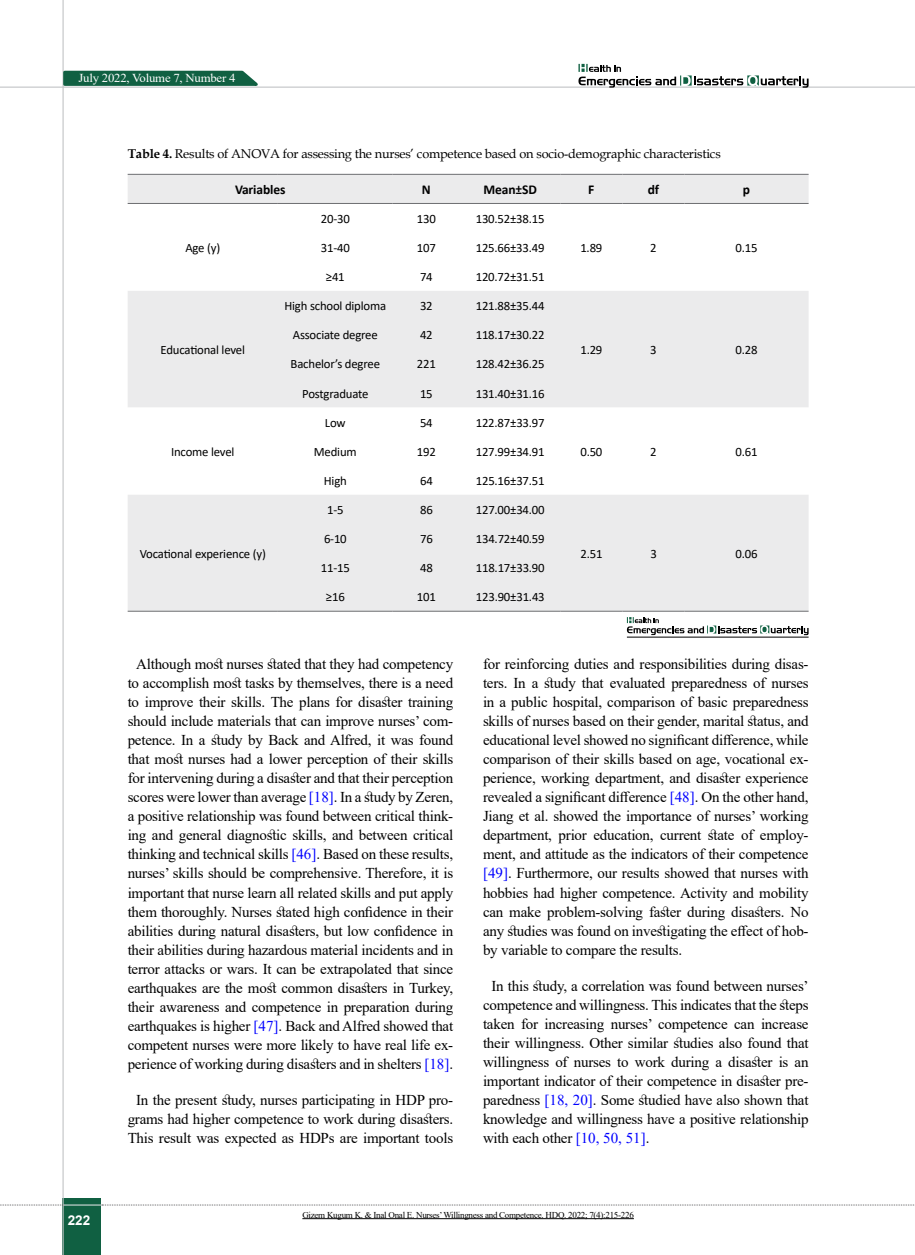
<style>
.page{position:relative;width:915px;height:1255px;background:#fff}
.page>*{position:absolute;margin:0;border:0;box-sizing:border-box;transform-origin:0 0}
.t1{font:15px/19px "Times New Roman";letter-spacing:-.015em;color:#000;text-align:center}
.t2{font:700 13.5px "Calibri";letter-spacing:-.01em;color:#000}
.t3{font:700 13.5px "Arial";color:#fff}
.t4{font:12.75px "Calibri";letter-spacing:-.015em;color:#000}
.t5{font:12.75px "Book Antiqua";letter-spacing:-.015em;color:#000}
.t6{font:12.15px "Times New Roman";letter-spacing:-.015em;color:#fff;scale:1.05 1}
.t7{font:9px "Times New Roman";letter-spacing:-.03em;color:#000}
.s1{font-weight:700}
.s2{color:#00f}
</style>
<div class="page">
<div style="left:63px;top:1198px;width:38px;height:56px;background:#106042"></div>
<hr style="left:62px;top:0;width:2px;height:1254px;background:#c2c4c6">
<hr style="left:0;top:87px;width:914px;height:1px;background:#c2c4c6">
<hr style="left:63px;top:1204px;width:38px;height:1px;background:#ebebec">
<svg style="left:0;top:1204px;width:63px;height:1px"></svg>
<svg style="left:102px;top:1204px;width:813px;height:1px"></svg>
<svg style="left:128px;top:175px;width:680px;height:436px;fill:#ebebec"></svg>
<hr style="left:128px;top:174px;width:150px;height:1px;background:#6d6e71">
<hr style="left:278px;top:174px;width:114px;height:1px;background:#6d6e71">
<hr style="left:392px;top:174px;width:68px;height:1px;background:#6d6e71">
<hr style="left:460px;top:174px;width:100px;height:1px;background:#6d6e71">
<hr style="left:560px;top:174px;width:62px;height:1px;background:#6d6e71">
<hr style="left:622px;top:174px;width:62px;height:1px;background:#6d6e71">
<hr style="left:684px;top:174px;width:124px;height:1px;background:#6d6e71">
<hr style="left:128px;top:203px;width:150px;height:1px;background:#6d6e71">
<hr style="left:278px;top:203px;width:114px;height:1px;background:#6d6e71">
<hr style="left:392px;top:203px;width:68px;height:1px;background:#6d6e71">
<hr style="left:460px;top:203px;width:100px;height:1px;background:#6d6e71">
<hr style="left:560px;top:203px;width:62px;height:1px;background:#6d6e71">
<hr style="left:622px;top:203px;width:62px;height:1px;background:#6d6e71">
<hr style="left:684px;top:203px;width:124px;height:1px;background:#6d6e71">
<hr style="left:128px;top:611px;width:150px;height:1px;background:#6d6e71">
<hr style="left:560px;top:611px;width:62px;height:1px;background:#6d6e71">
<hr style="left:622px;top:611px;width:62px;height:1px;background:#6d6e71">
<hr style="left:684px;top:611px;width:124px;height:1px;background:#6d6e71">
<hr style="left:278px;top:611px;width:114px;height:1px;background:#6d6e71">
<hr style="left:392px;top:611px;width:68px;height:1px;background:#6d6e71">
<hr style="left:460px;top:611px;width:100px;height:1px;background:#6d6e71">
<svg style="left:626px;top:617px;width:182px;height:18px"></svg>
<hr style="left:626px;top:637px;width:182px;height:1px;background:#000">
<hr style="left:302px;top:1218px;width:331px;height:1px;background:#000">
<svg style="left:578px;top:64px;width:230px;height:24px"></svg>
<svg style="left:62px;top:69px;width:202px;height:18px;background:#418069"></svg>
<p class="t6" style="left:78px;top:69px;width:151px">July 2022, Volume 7, Number 4</p>
<p class="t5" style="left:128px;top:145px;width:594px"><span class="s1">Table 4.</span> Results of ANOVA for assessing the nurses’ competence based on socio-demographic characteristics</p>
<p class="t2" style="left:235px;top:180px;width:52px">Variables</p>
<p class="t2" style="left:422px;top:180px;width:10px">N</p>
<p class="t2" style="left:483px;top:180px;width:55px">Mean±SD</p>
<p class="t2" style="left:588px;top:180px;width:8px">F</p>
<p class="t2" style="left:647px;top:180px;width:13px">df</p>
<p class="t2" style="left:742px;top:180px;width:9px">p</p>
<p class="t4" style="left:185px;top:239px;width:36px">Age (y)</p>
<p class="t4" style="left:160px;top:341px;width:86px">Educational level</p>
<p class="t4" style="left:171px;top:442px;width:65px">Income level</p>
<p class="t4" style="left:140px;top:544px;width:127px">Vocational experience (y)</p>
<p class="t4" style="left:321px;top:210px;width:30px">20-30</p>
<p class="t4" style="left:416px;top:210px;width:21px">130</p>
<p class="t4" style="left:475px;top:210px;width:70px">130.52±38.15</p>
<p class="t4" style="left:321px;top:239px;width:30px">31-40</p>
<p class="t4" style="left:416px;top:239px;width:21px">107</p>
<p class="t4" style="left:475px;top:239px;width:70px">125.66±33.49</p>
<p class="t4" style="left:580px;top:239px;width:24px">1.89</p>
<p class="t4" style="left:650px;top:239px;width:8px">2</p>
<p class="t4" style="left:735px;top:239px;width:24px">0.15</p>
<p class="t4" style="left:326px;top:268px;width:20px">≥41</p>
<p class="t4" style="left:420px;top:268px;width:14px">74</p>
<p class="t4" style="left:475px;top:268px;width:70px">120.72±31.51</p>
<p class="t4" style="left:284px;top:297px;width:103px">High school diploma</p>
<p class="t4" style="left:420px;top:297px;width:14px">32</p>
<p class="t4" style="left:475px;top:297px;width:70px">121.88±35.44</p>
<p class="t4" style="left:293px;top:326px;width:86px">Associate degree</p>
<p class="t4" style="left:420px;top:326px;width:14px">42</p>
<p class="t4" style="left:475px;top:326px;width:70px">118.17±30.22</p>
<p class="t4" style="left:290px;top:355px;width:91px">Bachelor’s degree</p>
<p class="t4" style="left:417px;top:355px;width:21px">221</p>
<p class="t4" style="left:475px;top:355px;width:70px">128.42±36.25</p>
<p class="t4" style="left:302px;top:384px;width:68px">Postgraduate</p>
<p class="t4" style="left:420px;top:384px;width:14px">15</p>
<p class="t4" style="left:475px;top:384px;width:70px">131.40±31.16</p>
<p class="t4" style="left:580px;top:341px;width:24px">1.29</p>
<p class="t4" style="left:650px;top:341px;width:8px">3</p>
<p class="t4" style="left:735px;top:341px;width:24px">0.28</p>
<p class="t4" style="left:325px;top:413px;width:22px">Low</p>
<p class="t4" style="left:420px;top:413px;width:14px">54</p>
<p class="t4" style="left:475px;top:413px;width:70px">122.87±33.97</p>
<p class="t4" style="left:314px;top:442px;width:44px">Medium</p>
<p class="t4" style="left:417px;top:442px;width:21px">192</p>
<p class="t4" style="left:475px;top:442px;width:70px">127.99±34.91</p>
<p class="t4" style="left:580px;top:442px;width:24px">0.50</p>
<p class="t4" style="left:650px;top:442px;width:8px">2</p>
<p class="t4" style="left:735px;top:442px;width:24px">0.61</p>
<p class="t4" style="left:324px;top:472px;width:24px">High</p>
<p class="t4" style="left:420px;top:472px;width:14px">64</p>
<p class="t4" style="left:475px;top:472px;width:70px">125.16±37.51</p>
<p class="t4" style="left:327px;top:501px;width:18px">1-5</p>
<p class="t4" style="left:420px;top:501px;width:14px">86</p>
<p class="t4" style="left:475px;top:501px;width:70px">127.00±34.00</p>
<p class="t4" style="left:324px;top:530px;width:24px">6-10</p>
<p class="t4" style="left:420px;top:530px;width:14px">76</p>
<p class="t4" style="left:475px;top:530px;width:70px">134.72±40.59</p>
<p class="t4" style="left:321px;top:559px;width:30px">11-15</p>
<p class="t4" style="left:420px;top:559px;width:14px">48</p>
<p class="t4" style="left:475px;top:559px;width:70px">118.17±33.90</p>
<p class="t4" style="left:326px;top:588px;width:20px">≥16</p>
<p class="t4" style="left:417px;top:588px;width:21px">101</p>
<p class="t4" style="left:475px;top:588px;width:70px">123.90±31.43</p>
<p class="t4" style="left:580px;top:544px;width:24px">2.51</p>
<p class="t4" style="left:650px;top:544px;width:8px">3</p>
<p class="t4" style="left:735px;top:544px;width:24px">0.06</p>
<p class="t3" style="left:68px;top:1210px;width:24px">222</p>
<p class="t1" style="left:128px;top:653px;width:327px">Although most nurses stated that they had competency to accomplish most tasks by themselves, there is a need to improve their skills. The plans for disaster training should include materials that can improve nurses’ com&shy;petence. In a study by Back and Alfred, it was found that most nurses had a lower perception of their skills for intervening during a disaster and that their perception scores were lower than average <span class="s2">[18]</span>. In a study by Zeren, a positive relationship was found between critical think&shy;ing and general diagnostic skills, and between critical thinking and technical skills <span class="s2">[46]</span>. Based on these results, nurses’ skills should be comprehensive. Therefore, it is important that nurse learn all related skills and put apply them thoroughly. Nurses stated high confidence in their abilities during natural disasters, but low confidence in their abilities during hazardous material incidents and in terror attacks or wars. It can be extrapolated that since earthquakes are the most common disasters in Turkey, their awareness and competence in preparation during earthquakes is higher <span class="s2">[47]</span>. Back and Alfred showed that competent nurses were more likely to have real life ex&shy;perience of working during disasters and in shelters <span class="s2">[18]</span>.</p>
<p class="t1" style="left:128px;top:1090px;width:327px">In the present study, nurses participating in HDP pro&shy;grams had higher competence to work during disasters.<br>This result was expected as HDPs are important tools</p>
<p class="t1" style="left:483px;top:653px;width:327px;text-align:justify">for reinforcing duties and responsibilities during disas&shy;ters. In a study that evaluated preparedness of nurses in a public hospital, comparison of basic preparedness skills of nurses based on their gender, marital status, and educational level showed no significant difference, while comparison of their skills based on age, vocational ex&shy;perience, working department, and disaster experience revealed a significant difference <span class="s2">[48]</span>. On the other hand, Jiang et al. showed the importance of nurses’ working department, prior education, current state of employ&shy;ment, and attitude as the indicators of their competence <span class="s2">[49]</span>. Furthermore, our results showed that nurses with hobbies had higher competence. Activity and mobility can make problem-solving faster during disasters. No any studies was found on investigating the effect of hob&shy;by variable to compare the results.</p>
<p class="t1" style="left:483px;top:975px;width:327px;text-align:justify;text-indent:9px">In this study, a correlation was found between nurses’ competence and willingness. This indicates that the steps taken for increasing nurses’ competence can increase their willingness. Other similar studies also found that willingness of nurses to work during a disaster is an important indicator of their competence in disaster pre&shy;paredness <span class="s2">[18, 20]</span>. Some studied have also shown that knowledge and willingness have a positive relationship with each other <span class="s2">[10, 50, 51]</span>.</p>
<p class="t7" style="left:302px;top:1208px;width:333px">Gizem Kugum K. &amp; Inal Onal E. Nurses’ Willingness and Competence. HDQ. 2022; 7(4):215-226</p>
</div>
